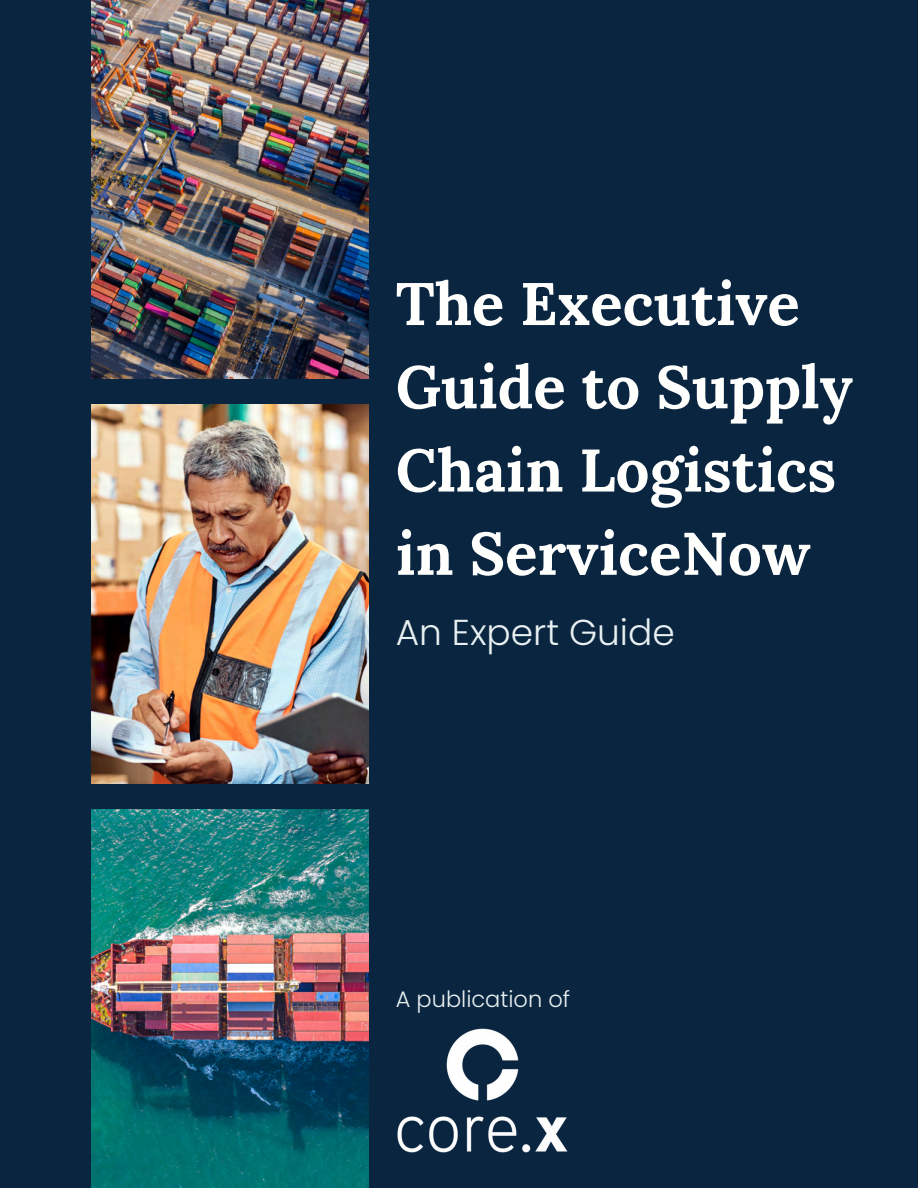
<style>
.page{position:relative;width:918px;height:1188px;background:#0a2540}
.page>*{position:absolute;margin:0;border:0;box-sizing:border-box;transform-origin:0 0}
.t1{font:700 60px/83.2px "Lora";color:#fffffe}
.t2{font:300 36px "Poppins";color:#e8f0f1}
.t3{font:300 22.5px "Poppins";color:#e8f0f1}
</style>
<div class="page">
<img style="left:92px;top:810px;width:277px;height:378px">
<img style="left:92px;top:0;width:277px;height:378px">
<img style="left:92px;top:405px;width:277px;height:378px">
<img style="left:397px;top:1028px;width:171px;height:125px">
<h2 class="t1" style="left:396px;top:261px;width:459px">The Executive<br>Guide to Supply<br>Chain Logistics in ServiceNow</h2>
<p class="t2" style="left:396px;top:608px;width:281px">An Expert Guide</p>
<p class="t3" style="left:396px;top:983px;width:176px">A publication of</p>
</div>
